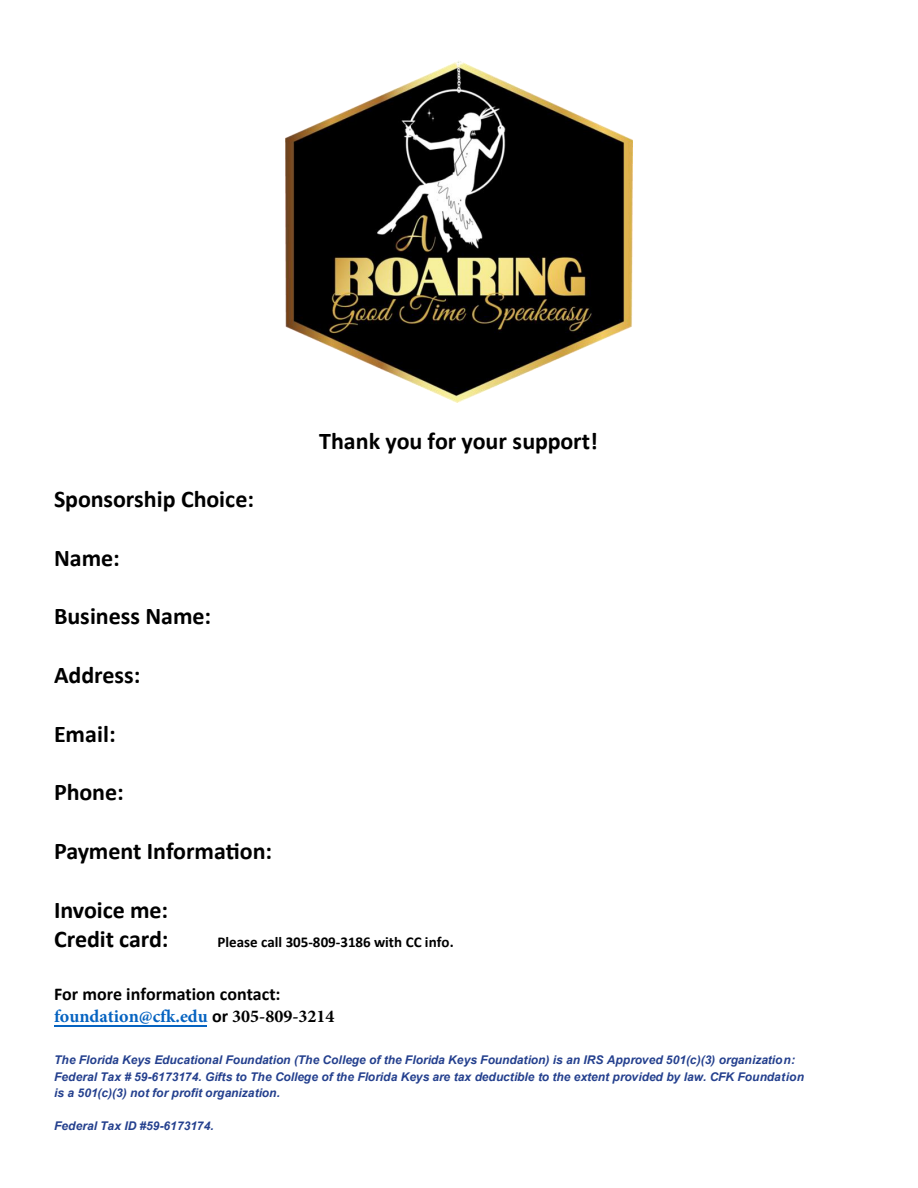
<style>
.page{position:relative;width:918px;height:1188px;background:#fff}
.page>*{position:absolute;margin:0;border:0;box-sizing:border-box;transform-origin:0 0}
.t1{font:700 24px "Calibri";letter-spacing:-.005em;color:#000}
.t2{font:700 18px/22.6px "Calibri";color:#000}
.t3{font:700 15px "Calibri";color:#000}
.t4{font:italic 700 12px/16.5px "Arial";letter-spacing:.005em;color:#24408e}
.s1{font-family:"Minion Pro";color:#0563c1}
.s2{font-family:"Minion Pro"}
</style>
<div class="page">
<img style="left:286px;top:60px;width:346px;height:343px">
<hr style="left:54px;top:1025px;width:153px;height:2px;background:#0563c1">
<p class="t1" style="left:54px;top:489px;width:201px">Sponsorship Choice:</p>
<p class="t1" style="left:54px;top:548px;width:67px">Name:</p>
<p class="t1" style="left:54px;top:606px;width:159px">Business Name:</p>
<p class="t1" style="left:54px;top:665px;width:88px">Address:</p>
<p class="t1" style="left:54px;top:724px;width:63px">Email:</p>
<p class="t1" style="left:54px;top:782px;width:71px">Phone:</p>
<p class="t1" style="left:319px;top:431px;width:280px">Thank you for your support!</p>
<p class="t1" style="left:54px;top:841px;width:220px">Payment Information:</p>
<p class="t1" style="left:54px;top:900px;width:116px">Invoice me:</p>
<p class="t1" style="left:54px;top:929px;width:116px">Credit card:</p>
<p class="t3" style="left:218px;top:936px;width:238px">Please call 305-809-3186 with CC info.</p>
<p class="t2" style="left:54px;top:984px;width:282px">For more information contact: <span class="s1">foundation@cfk.edu</span> or <span class="s2">305-809-3214</span></p>
<p class="t4" style="left:54px;top:1052px;width:752px">The Florida Keys Educational Foundation (The College of the Florida Keys Foundation) is an IRS Approved 501(c)(3) organization:<br>Federal Tax # 59-6173174. Gifts to The College of the Florida Keys are tax deductible to the extent provided by law. CFK Foundation is a 501(c)(3) not for profit organization.</p>
<p class="t4" style="left:54px;top:1118px;width:161px">Federal Tax ID #59-6173174.</p>
</div>
